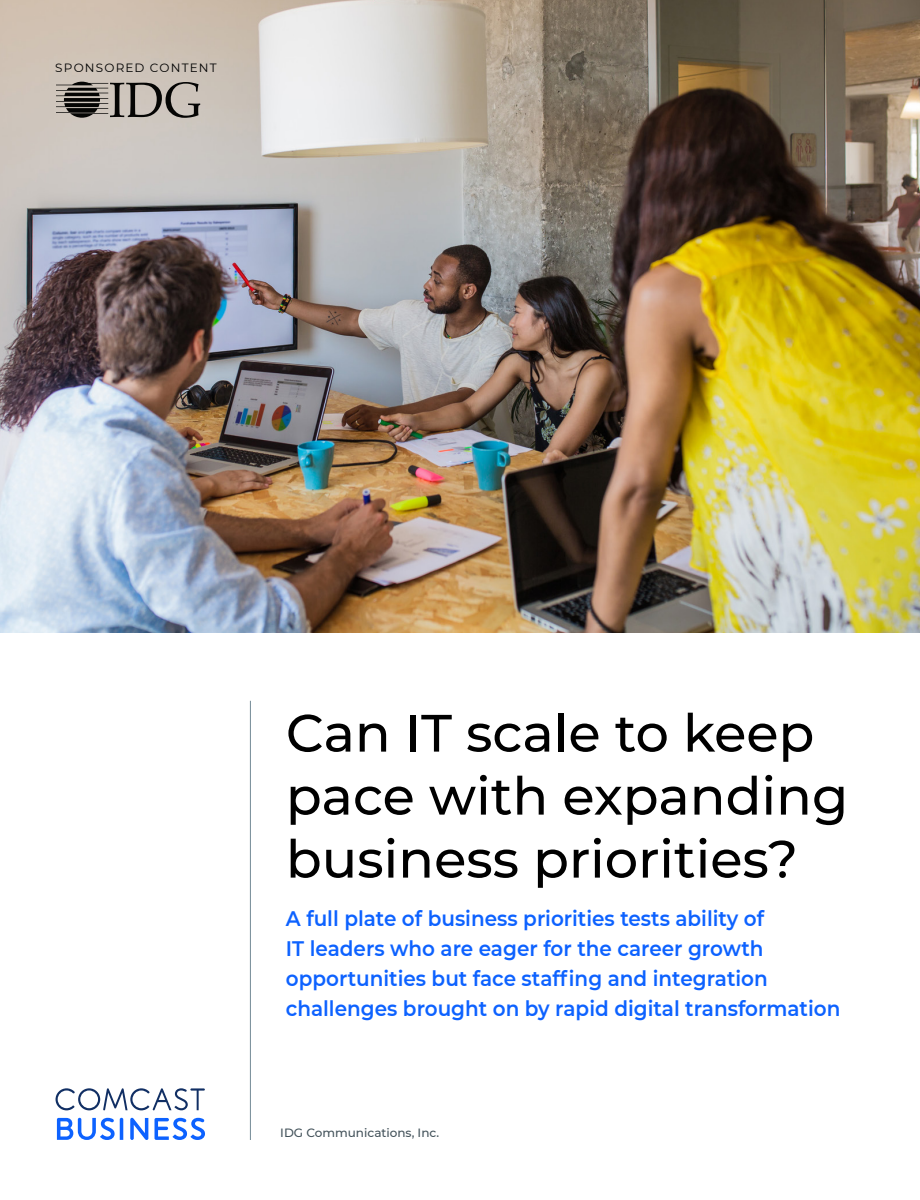
<style>
.page{position:relative;width:920px;height:1200px;background:#fff}
.page>*{position:absolute;margin:0;border:0;box-sizing:border-box;transform-origin:0 0}
.t1{font:500 52.5px/63px "Montserrat";color:#000}
.t2{font:600 21px/30px "Montserrat";color:#0d62ff;scale:.95 1}
.t3{font:500 12px "Montserrat";color:#43525a}
.t4{font:12px "Montserrat";letter-spacing:.1em;color:#000}
</style>
<div class="page">
<hr style="left:250px;top:701px;width:1px;height:439px;background:#748a96">
<img style="left:0;top:0;width:920px;height:632px">
<svg style="left:56px;top:82px;width:144px;height:36px;background:#89837d"></svg>
<svg style="left:56px;top:1088px;width:149px;height:22px"></svg>
<svg style="left:57px;top:1118px;width:148px;height:22px"></svg>
<p class="t4" style="left:55px;top:59px;width:163px">SPONSORED CONTENT</p>
<p class="t1" style="left:286px;top:699px;width:564px">Can IT scale to keep pace with expanding business priorities?</p>
<p class="t2" style="left:286px;top:902px;width:585px">A full plate of business priorities tests ability of<br>IT leaders who are eager for the career growth opportunities but face staffing and integration challenges brought on by rapid digital transformation</p>
<p class="t3" style="left:280px;top:1125px;width:161px">IDG Communications, Inc.</p>
</div>
